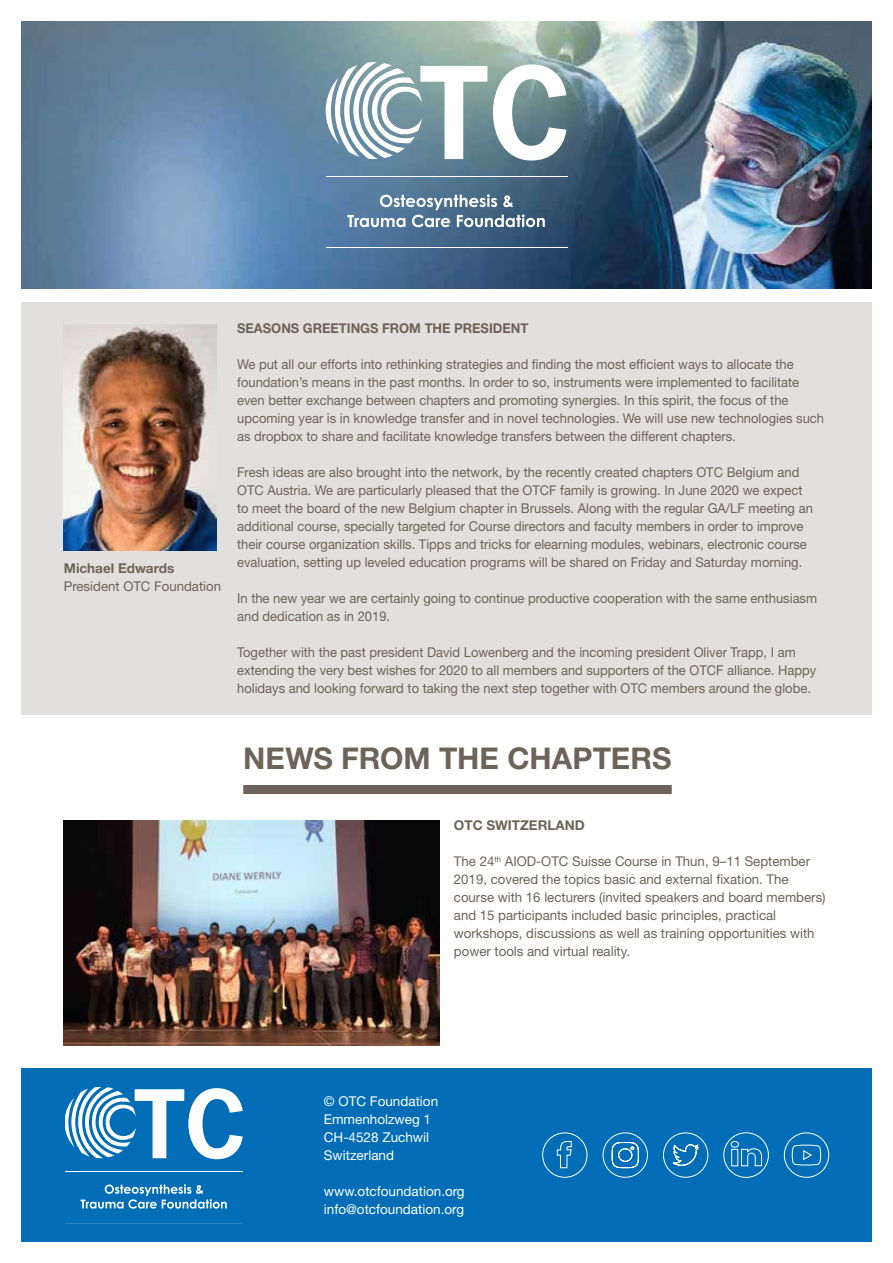
<style>
.page{position:relative;width:893px;height:1263px;background:#fff}
.page>*{position:absolute;margin:0;border:0;box-sizing:border-box;transform-origin:0 0}
.Haupt_Titel{font:700 30px "Helvetica Neue LT Std";color:#6c6359}
._00-Grundtext{font:13.5px/18px "Helvetica Neue LT Std";color:#6c6359;scale:.96 1}
._00-Grundtext-2{font:13.5px/18px "Helvetica Neue LT Std";color:#6c6359}
.t1{font:13.5px "Helvetica Neue LT Std";color:#fff}
._03-Zwischentitel{font:700 13.5px "Helvetica Neue LT Std";color:#6c6359;scale:.96 1}
._03-Zwischentitel-2{font:700 13.5px "Helvetica Neue LT Std";color:#6c6359}
</style>
<div class="page">
<img style="left:21px;top:21px;width:851px;height:267px">
<div style="left:21px;top:302px;width:851px;height:412px;background:#e2e0de"></div>
<svg style="left:493px;top:64px;width:73px;height:96px"></svg>
<svg style="left:326px;top:62px;width:161px;height:97px"></svg>
<hr style="left:326px;top:176px;width:241px;height:1px;background:#fff">
<hr style="left:326px;top:247px;width:241px;height:1px;background:#fff">
<svg style="left:347px;top:194px;width:198px;height:33px"></svg>
<div style="left:21px;top:1068px;width:851px;height:174px;background:#006db6"></div>
<svg style="left:66px;top:1088px;width:176px;height:71px"></svg>
<hr style="left:65px;top:1171px;width:178px;height:1px;background:#fff">
<svg style="left:81px;top:1184px;width:146px;height:25px"></svg>
<div style="left:64px;top:1086px;width:180px;height:138px;border:1px solid #006db6"></div>
<img style="left:64px;top:323px;width:153px;height:227px">
<svg style="left:542px;top:1132px;width:46px;height:46px"></svg>
<svg style="left:602px;top:1132px;width:46px;height:46px"></svg>
<svg style="left:663px;top:1132px;width:46px;height:46px"></svg>
<svg style="left:723px;top:1132px;width:46px;height:46px"></svg>
<svg style="left:783px;top:1132px;width:47px;height:46px"></svg>
<div style="left:243px;top:785px;width:429px;height:9px;background:#6c6359"></div>
<img style="left:64px;top:821px;width:375px;height:225px">
<p class="_03-Zwischentitel-2" style="left:64px;top:559px;width:112px">Michael Edwards</p>
<p class="_00-Grundtext-2" style="left:64px;top:577px;width:159px">President OTC Foundation</p>
<p class="_03-Zwischentitel" style="left:237px;top:320px;width:305px">SEASONS GREETINGS FROM THE PRESIDENT</p>
<p class="_00-Grundtext" style="left:237px;top:355px;width:613px">We put all our efforts into rethinking strategies and finding the most efficient ways to allocate the foundation’s means in the past months. In order to so, instruments were implemented to facilitate even better exchange between chapters and promoting synergies. In this spirit, the focus of the upcoming year is in knowledge transfer and in novel technologies. We will use new technologies such as dropbox to share and facilitate knowledge transfers between the different chapters.</p>
<p class="_00-Grundtext" style="left:237px;top:463px;width:601px">Fresh ideas are also brought into the network, by the recently created chapters OTC Belgium and OTC Austria. We are particularly pleased that the OTCF family is growing. In June 2020 we expect to meet the board of the new Belgium chapter in Brussels. Along with the regular GA/LF meeting an additional course, specially targeted for Course directors and faculty members in order to improve their course organization skills. Tipps and tricks for elearning modules, webinars, electronic course evaluation, setting up leveled education programs will be shared on Friday and Saturday morning.</p>
<p class="_00-Grundtext" style="left:237px;top:589px;width:606px">In the new year we are certainly going to continue productive cooperation with the same enthusiasm and dedication as in 2019.</p>
<p class="_00-Grundtext" style="left:237px;top:643px;width:605px">Together with the past president David Lowenberg and the incoming president Oliver Trapp, I am extending the very best wishes for 2020 to all members and supporters of the OTCF alliance. Happy holidays and looking forward to taking the next step together with OTC members around the globe.</p>
<p class="Haupt_Titel" style="left:243px;top:739px;width:430px">NEWS FROM THE CHAPTERS</p>
<p class="_03-Zwischentitel-2" style="left:454px;top:817px;width:132px">OTC SWITZERLAND</p>
<p class="_00-Grundtext-2" style="left:454px;top:852px;width:373px">The 24<sup>th</sup> AIOD-OTC Suisse Course in Thun, 9–11 September 2019, covered the topics basic and external fixation. The course with 16 lecturers (invited speakers and board members) and 15 participants included basic principles, practical workshops, discussions as well as training opportunities with power tools and virtual reality.</p>
<p class="t1" style="left:324px;top:1093px;width:116px">© OTC Foundation</p>
<p class="t1" style="left:324px;top:1111px;width:109px">Emmenholzweg 1</p>
<p class="t1" style="left:324px;top:1129px;width:107px">CH-4528 Zuchwil</p>
<p class="t1" style="left:324px;top:1147px;width:72px">Switzerland</p>
<p class="t1" style="left:324px;top:1183px;width:142px">www.otcfoundation.org</p>
<p class="t1" style="left:324px;top:1201px;width:142px">info@otcfoundation.org</p>
</div>
